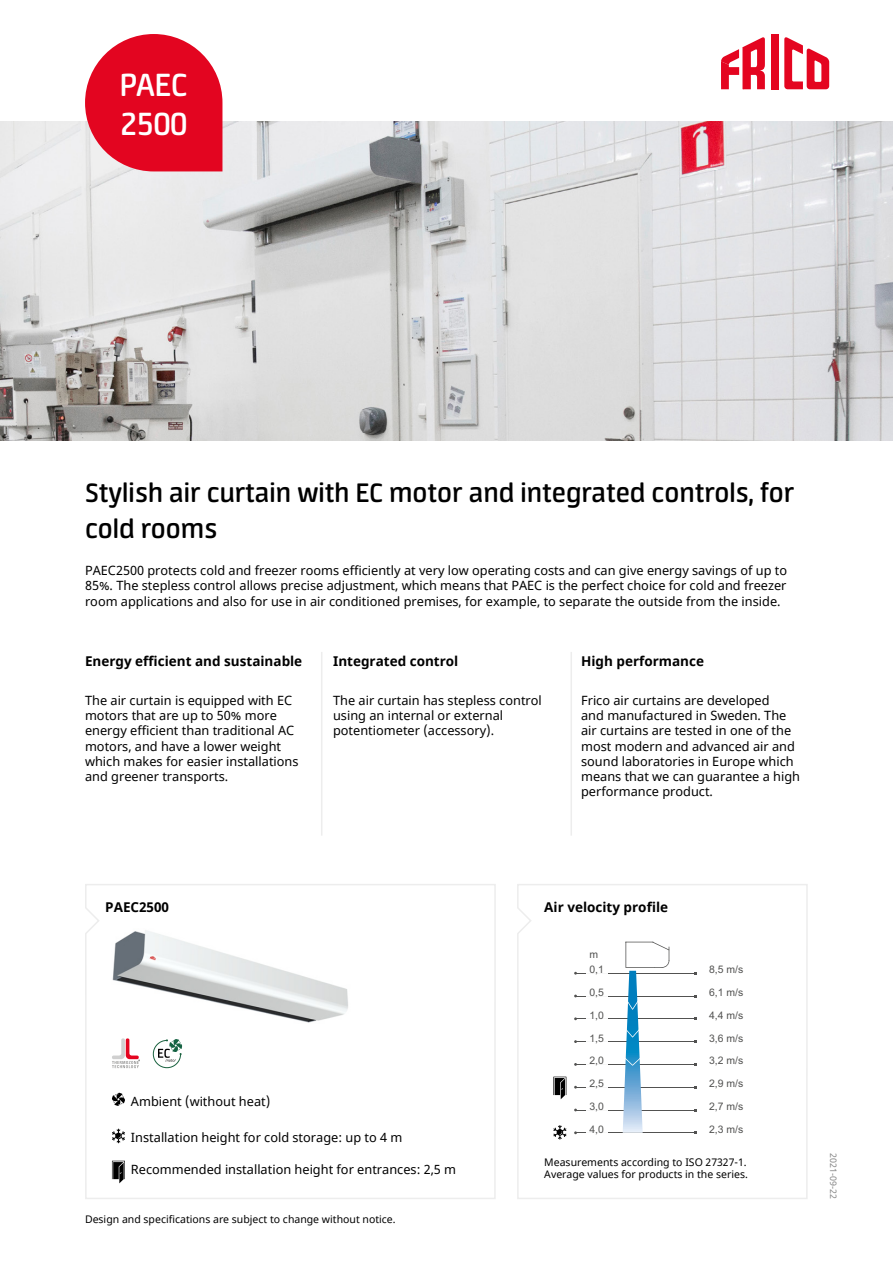
<style>
.page{position:relative;width:893px;height:1263px;background:#fff}
.page>*{position:absolute;margin:0;border:0;box-sizing:border-box;transform-origin:0 0}
.t1{font:600 36px/39px "Neuron";color:#fff}
.t2{font:600 30px/36px "Neuron";color:#000}
.t3{font:700 13.5px "Noto Sans";color:#000}
.t4{font:12.75px/15.3px "Noto Sans";color:#000}
.t5{font:10.5px/12.6px "Noto Sans";color:#000}
.t6{font:10.5px/22.8px "Arial";color:#525251;text-align:justify}
.t7{font:9px "Noto Sans";color:#878787}
</style>
<div class="page">
<svg style="left:85px;top:884px;width:411px;height:315px"></svg>
<img style="left:0;top:121px;width:893px;height:319px">
<img style="left:112px;top:928px;width:239px;height:96px">
<svg style="left:112px;top:1128px;width:13px;height:15px"></svg>
<svg style="left:112px;top:1161px;width:13px;height:22px"></svg>
<svg style="left:85px;top:34px;width:137px;height:137px;background:#e62b42"></svg>
<div style="left:771px;top:34px;width:7px;height:55px;background:#e40520"></div>
<svg style="left:784px;top:37px;width:45px;height:52px"></svg>
<svg style="left:721px;top:37px;width:44px;height:52px"></svg>
<svg style="left:112px;top:1038px;width:28px;height:30px"></svg>
<svg style="left:153px;top:1039px;width:29px;height:29px"></svg>
<svg style="left:112px;top:1093px;width:13px;height:13px"></svg>
<hr style="left:321px;top:652px;width:1px;height:184px;background:#ededed">
<hr style="left:570px;top:652px;width:2px;height:184px;background:#ededed">
<svg style="left:517px;top:884px;width:291px;height:315px"></svg>
<h1 class="t1" style="left:120px;top:66px;width:69px">PAEC<br>2500</h1>
<h2 class="t2" style="left:85px;top:475px;width:711px">Stylish air curtain with EC motor and integrated controls, for cold rooms</h2>
<p class="t4" style="left:85px;top:563px;width:704px;text-align:justify">PAEC2500 protects cold and freezer rooms efficiently at very low operating costs and can give energy savings of up to 85%. The stepless control allows precise adjustment, which means that PAEC is the perfect choice for cold and freezer room applications and also for use in air conditioned premises, for example, to separate the outside from the inside.</p>
<p class="t3" style="left:85px;top:652px;width:219px">Energy efficient and sustainable</p>
<p class="t3" style="left:333px;top:652px;width:127px">Integrated control</p>
<p class="t3" style="left:581px;top:652px;width:124px">High performance</p>
<p class="t4" style="left:85px;top:693px;width:215px">The air curtain is equipped with EC motors that are up to 50% more energy efficient than traditional AC motors, and have a lower weight which makes for easier installations and greener transports.</p>
<p class="t4" style="left:333px;top:693px;width:210px">The air curtain has stepless control using an internal or external potentiometer (accessory).</p>
<p class="t4" style="left:581px;top:693px;width:220px">Frico air curtains are developed<br>and manufactured in Sweden. The air curtains are tested in one of the most modern and advanced air and sound laboratories in Europe which means that we can guarantee a high performance product.</p>
<p class="t3" style="left:105px;top:897px;width:65px">PAEC2500</p>
<p class="t3" style="left:544px;top:897px;width:125px">Air velocity profile</p>
<p class="t6" style="left:589px;top:943px;width:10px">m</p>
<p class="t6" style="left:589px;top:958px;width:16px">0,1<br>0,5<br>1,0<br>1,5</p>
<p class="t6" style="left:709px;top:958px;width:36px">8,5 m/s</p>
<p class="t6" style="left:709px;top:981px;width:36px">6,1 m/s 4,4 m/s 3,6 m/s</p>
<p class="t4" style="left:131px;top:1094px;width:141px">Ambient (without heat)</p>
<p class="t4" style="left:131px;top:1130px;width:273px">Installation height for cold storage: up to 4 m</p>
<p class="t4" style="left:131px;top:1162px;width:327px">Recommended installation height for entrances: 2,5 m</p>
<p class="t5" style="left:85px;top:1213px;width:312px">Design and specifications are subject to change without notice.</p>
<p class="t6" style="left:589px;top:1049px;width:16px">2,0</p>
<p class="t6" style="left:709px;top:1049px;width:36px">3,2 m/s</p>
<p class="t6" style="left:589px;top:1072px;width:16px">2,5</p>
<p class="t6" style="left:709px;top:1072px;width:36px">2,9 m/s</p>
<p class="t6" style="left:589px;top:1095px;width:16px">3,0<br>4,0</p>
<p class="t6" style="left:709px;top:1095px;width:36px">2,7 m/s<br>2,3 m/s</p>
<p class="t5" style="left:544px;top:1156px;width:205px">Measurements according to ISO 27327-1.<br>Average values for products in the series.</p>
<p class="t7" style="left:840px;top:1153px;width:47px;rotate:90deg">2021-09-22</p>
</div>
